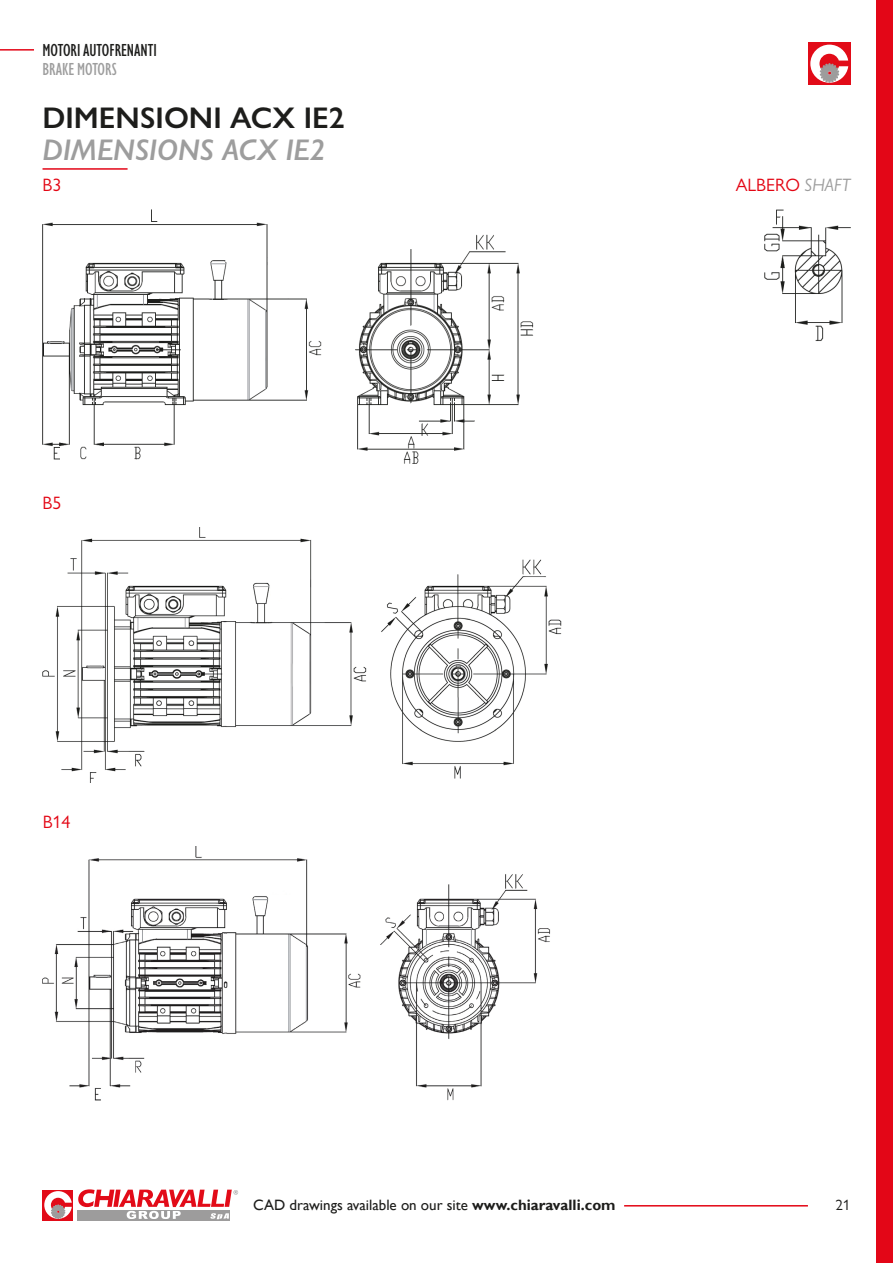
<style>
.page{position:relative;width:893px;height:1263px;background:#fff}
.page>*{position:absolute;margin:0;border:0;box-sizing:border-box;transform-origin:0 0}
.t1{font:600 30px "Gill Sans Nova";color:#1d1d1b}
.Stile_di_TITOLI_PAGINA{font:italic 600 30px "Gill Sans Nova";color:#9d9d9d}
.t2{font:500 condensed 18px "Gill Sans Nova";color:#1d1d1b}
.Body_copy{font:18px "Gill Sans Nova";color:#e30614}
.t3{font:500 condensed 18px "Gill Sans Nova";color:#9d9d9d}
.t4{font:15px "Gill Sans";color:#1d1d1b}
.t5{font:15px "Gill Sans Nova";color:#1d1d1b}
.s1{font-style:italic;color:#9d9d9d}
.s2{font-weight:700}
</style>
<div class="page">
<hr style="left:0;top:49px;width:34px;height:2px;background:#e30617">
<div style="left:43px;top:1189px;width:30px;height:31px;background:#e20b18"></div>
<svg style="left:44px;top:1191px;width:28px;height:28px"></svg>
<div style="left:78px;top:1210px;width:152px;height:10px;background:#9d9c9c"></div>
<svg style="left:78px;top:1189px;width:160px;height:30px"></svg>
<div style="left:876px;top:0;width:17px;height:1263px;background:#e30617"></div>
<div style="left:808px;top:43px;width:42px;height:42px;background:#e20b18"></div>
<svg style="left:810px;top:45px;width:38px;height:38px"></svg>
<hr style="left:624px;top:1205px;width:184px;height:1px;background:#e30614">
<hr style="left:43px;top:168px;width:85px;height:2px;background:#e30617">
<img style="left:43px;top:846px;width:508px;height:255px">
<img style="left:43px;top:210px;width:491px;height:254px">
<img style="left:43px;top:528px;width:519px;height:255px">
<img style="left:764px;top:210px;width:86px;height:131px">
<div style="left:228px;top:257px;width:21px;height:18px;background:#fff"></div>
<div style="left:271px;top:580px;width:21px;height:18px;background:#fff"></div>
<div style="left:270px;top:895px;width:21px;height:18px;background:#fff"></div>
<p class="t2" style="left:43px;top:38px;width:116px">MOTORI AUTOFRENANTI</p>
<p class="t3" style="left:43px;top:58px;width:76px">BRAKE MOTORS</p>
<p class="t1" style="left:43px;top:99px;width:304px">DIMENSIONI ACX IE2</p>
<p class="Stile_di_TITOLI_PAGINA" style="left:43px;top:131px;width:285px">DIMENSIONS ACX IE2</p>
<p class="Body_copy" style="left:43px;top:174px;width:20px">B3</p>
<p class="Body_copy" style="left:43px;top:492px;width:20px">B5</p>
<p class="Body_copy" style="left:43px;top:811px;width:29px">B14</p>
<p class="Body_copy" style="left:736px;top:174px;width:116px">ALBERO <span class="s1">SHAFT</span></p>
<p class="t4" style="left:253px;top:1196px;width:364px">CAD drawings available on our site <span class="s2">www.chiaravalli.com</span></p>
<p class="t5" style="left:835px;top:1196px;width:16px">21</p>
</div>
